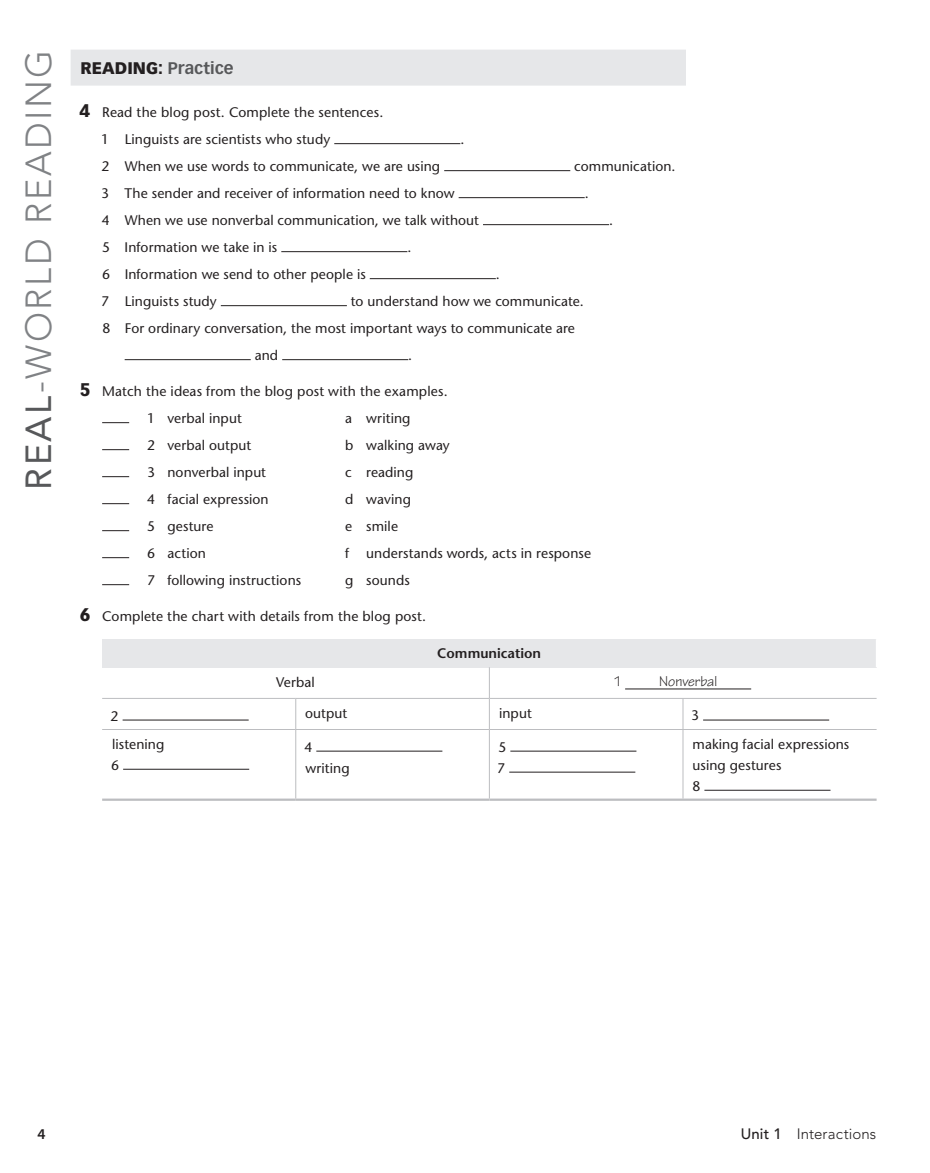
<style>
.page{position:relative;width:930px;height:1173px;background:#fff}
.page>*{position:absolute;margin:0;border:0;box-sizing:border-box;transform-origin:0 0}
.t1{font:300 36px "Avenir LT Std";letter-spacing:.07em;color:#808285}
.t2{font:900 16.5px "Vectora LT Std";letter-spacing:.005em;color:#231f20}
.t3{font:300 15px "Avenir LT Std";letter-spacing:.005em;color:#231f20}
.t4{font:15px "Tekton Pro";color:#231f20}
.t5{font:600 15px "Myriad Pro";color:#231f20}
.t6{font:500 13.8px/21px "Stone Sans Std";letter-spacing:.005em;color:#231f20}
.t7{font:600 13.8px "Stone Sans Std";color:#231f20}
.s1{font-weight:400;color:#57585a}
.s2{font-weight:700;color:#57585a}
.s3{font-family:"Vectora LT Std";font-weight:900;font-size:18px}
.s4{font-weight:500}
</style>
<div class="page">
<div style="left:71px;top:50px;width:615px;height:36px;background:#e6e7e9"></div>
<hr style="left:334px;top:143px;width:126px;height:1px;background:#231f20">
<hr style="left:444px;top:170px;width:126px;height:1px;background:#231f20">
<hr style="left:458px;top:197px;width:126px;height:1px;background:#231f20">
<hr style="left:483px;top:224px;width:126px;height:1px;background:#231f20">
<hr style="left:281px;top:251px;width:126px;height:1px;background:#231f20">
<hr style="left:370px;top:278px;width:126px;height:1px;background:#231f20">
<hr style="left:221px;top:305px;width:126px;height:1px;background:#231f20">
<hr style="left:125px;top:359px;width:126px;height:1px;background:#231f20">
<hr style="left:282px;top:359px;width:126px;height:1px;background:#231f20">
<svg style="left:102px;top:422px;width:27px;height:1px"></svg>
<svg style="left:102px;top:449px;width:27px;height:1px"></svg>
<svg style="left:102px;top:476px;width:27px;height:1px"></svg>
<svg style="left:102px;top:503px;width:27px;height:1px"></svg>
<svg style="left:102px;top:530px;width:27px;height:1px"></svg>
<svg style="left:102px;top:557px;width:27px;height:1px"></svg>
<svg style="left:102px;top:584px;width:27px;height:1px"></svg>
<div style="left:102px;top:639px;width:774px;height:28px;background:#e6e7e9"></div>
<hr style="left:489px;top:730px;width:1px;height:69px;background:#bcbdc0">
<hr style="left:489px;top:699px;width:1px;height:30px;background:#bcbdc0">
<hr style="left:875px;top:639px;width:2px;height:28px;background:#fff">
<hr style="left:489px;top:667px;width:1px;height:31px;background:#bcbdc0">
<hr style="left:102px;top:799px;width:194px;height:2px;background:#bcbdc0">
<hr style="left:295px;top:730px;width:1px;height:69px;background:#bcbdc0">
<hr style="left:296px;top:799px;width:193px;height:2px;background:#bcbdc0">
<hr style="left:489px;top:799px;width:194px;height:2px;background:#bcbdc0">
<hr style="left:682px;top:730px;width:1px;height:69px;background:#bcbdc0">
<hr style="left:683px;top:799px;width:193px;height:2px;background:#bcbdc0">
<hr style="left:102px;top:698px;width:194px;height:1px;background:#bcbdc0">
<hr style="left:102px;top:729px;width:194px;height:1px;background:#bcbdc0">
<hr style="left:296px;top:698px;width:193px;height:1px;background:#bcbdc0">
<hr style="left:295px;top:699px;width:1px;height:30px;background:#bcbdc0">
<hr style="left:489px;top:698px;width:194px;height:1px;background:#bcbdc0">
<hr style="left:296px;top:729px;width:193px;height:1px;background:#bcbdc0">
<hr style="left:489px;top:729px;width:194px;height:1px;background:#bcbdc0">
<hr style="left:683px;top:698px;width:193px;height:1px;background:#bcbdc0">
<hr style="left:682px;top:699px;width:1px;height:30px;background:#bcbdc0">
<hr style="left:683px;top:729px;width:193px;height:1px;background:#bcbdc0">
<hr style="left:625px;top:689px;width:126px;height:1px;background:#231f20">
<hr style="left:123px;top:720px;width:126px;height:1px;background:#231f20">
<hr style="left:703px;top:720px;width:126px;height:1px;background:#231f20">
<hr style="left:123px;top:769px;width:126px;height:1px;background:#231f20">
<hr style="left:316px;top:751px;width:126px;height:1px;background:#231f20">
<hr style="left:510px;top:751px;width:126px;height:1px;background:#231f20">
<hr style="left:509px;top:772px;width:126px;height:1px;background:#231f20">
<hr style="left:704px;top:790px;width:126px;height:1px;background:#231f20">
<h1 class="t1" style="left:18px;top:490px;width:442px;rotate:-90deg"><span class="s1">REAL</span>-WORLD READING</h1>
<p class="t2" style="left:80px;top:57px;width:155px">READING: <span class="s2">Practice</span></p>
<p class="t6" style="left:101px;top:99px;width:284px;line-height:27px;text-indent:-21px"><span class="s3">4</span> Read the blog post. Complete the sentences.<br>1 Linguists are scientists who study</p>
<p class="t6" style="left:460px;top:129px;width:5px">.</p>
<p class="t6" style="left:102px;top:156px;width:340px">2 When we use words to communicate, we are using</p>
<p class="t6" style="left:574px;top:156px;width:103px">communication.</p>
<p class="t6" style="left:101px;top:183px;width:355px">3 The sender and receiver of information need to know</p>
<p class="t6" style="left:584px;top:183px;width:5px">.</p>
<p class="t6" style="left:102px;top:210px;width:379px">4 When we use nonverbal communication, we talk without</p>
<p class="t6" style="left:609px;top:210px;width:5px">.</p>
<p class="t6" style="left:102px;top:237px;width:177px">5 Information we take in is</p>
<p class="t6" style="left:407px;top:237px;width:5px">.</p>
<p class="t6" style="left:102px;top:264px;width:265px">6 Information we send to other people is</p>
<p class="t6" style="left:496px;top:264px;width:5px">.</p>
<p class="t6" style="left:101px;top:291px;width:117px">7 Linguists study</p>
<p class="t6" style="left:351px;top:291px;width:234px">to understand how we communicate.</p>
<p class="t6" style="left:103px;top:318px;width:474px">8 For ordinary conversation, the most important ways to communicate are</p>
<p class="t6" style="left:255px;top:345px;width:25px">and</p>
<p class="t6" style="left:408px;top:345px;width:5px">.</p>
<p class="t6" style="left:147px;top:378px;width:302px;line-height:27px;text-indent:-67px"><span class="s3">5</span> Match the ideas from the blog post with the examples.<br>1 verbal input</p>
<p class="t6" style="left:345px;top:408px;width:67px">a writing</p>
<p class="t6" style="left:147px;top:435px;width:106px">2 verbal output</p>
<p class="t6" style="left:345px;top:435px;width:106px">b walking away</p>
<p class="t6" style="left:147px;top:462px;width:120px">3 nonverbal input</p>
<p class="t6" style="left:345px;top:462px;width:70px">c reading</p>
<p class="t6" style="left:147px;top:489px;width:123px">4 facial expression</p>
<p class="t6" style="left:345px;top:489px;width:67px">d waving</p>
<p class="t6" style="left:147px;top:516px;width:68px">5 gesture</p>
<p class="t6" style="left:345px;top:516px;width:54px">e smile</p>
<p class="t6" style="left:147px;top:543px;width:60px">6 action</p>
<p class="t6" style="left:345px;top:543px;width:247px">f understands words, acts in response</p>
<p class="t6" style="left:147px;top:570px;width:155px">7 following instructions</p>
<p class="t6" style="left:345px;top:570px;width:66px">g sounds</p>
<p class="t6" style="left:80px;top:606px;width:348px"><span class="s3">6</span> Complete the chart with details from the blog post.</p>
<p class="t7" style="left:437px;top:645px;width:105px">Communication</p>
<p class="t6" style="left:276px;top:671px;width:40px">Verbal</p>
<p class="t4" style="left:612px;top:673px;width:11px">1</p>
<p class="t4" style="left:659px;top:673px;width:59px">Nonverbal</p>
<p class="t6" style="left:111px;top:705px;width:9px">2</p>
<p class="t6" style="left:305px;top:702px;width:44px">output</p>
<p class="t6" style="left:499px;top:702px;width:34px">input</p>
<p class="t6" style="left:691px;top:705px;width:9px">3</p>
<p class="t6" style="left:111px;top:733px;width:55px">listening<br>6</p>
<p class="t6" style="left:304px;top:736px;width:47px">4 writing</p>
<p class="t6" style="left:497px;top:736px;width:11px">5<br>7</p>
<p class="t6" style="left:692px;top:733px;width:158px">making facial expressions using gestures<br>8</p>
<p class="t5" style="left:38px;top:1124px;width:10px">4</p>
<p class="t3" style="left:740px;top:1125px;width:137px"><span class="s4">Unit 1</span> Interactions</p>
</div>
